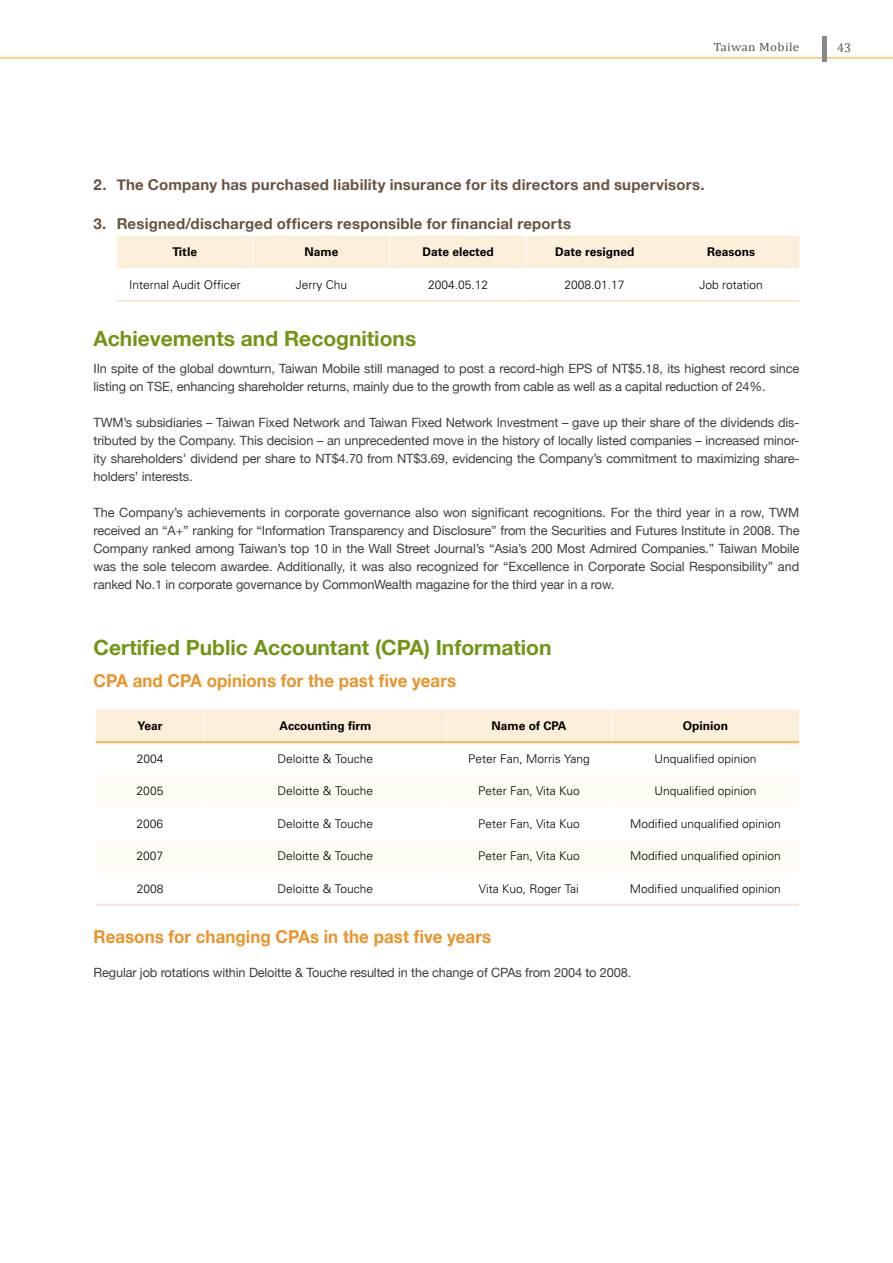
<style>
.page{position:relative;width:893px;height:1263px;background:#fff}
.page>*{position:absolute;margin:0;border:0;box-sizing:border-box;transform-origin:0 0}
.t1{font:700 21px "Helvetica Neue";color:#739513}
.t2{font:700 17.85px "Helvetica Neue";letter-spacing:.005em;color:#ea9329;scale:.95 1}
.t3{font:700 15px "Helvetica Neue";letter-spacing:.015em;color:#685240}
.t4{font:12.75px/18px "Helvetica Neue";letter-spacing:-.01em;color:#3e3e40;text-align:justify}
.t5{font:12.75px "Cambria";color:#58585a}
.t6{font:300 12px "Univers";color:#000}
.t7{font:700 12px "Univers";color:#000}
.t8{font:12px "Cambria";letter-spacing:.025em;color:#58585a;scale:1.1 1}
</style>
<div class="page">
<div style="left:117px;top:236px;width:682px;height:32px;background:#fcefd9"></div>
<hr style="left:117px;top:300px;width:136px;height:1px;background:#f8d4a4">
<hr style="left:253px;top:300px;width:137px;height:1px;background:#f8d4a4">
<hr style="left:390px;top:300px;width:136px;height:1px;background:#f8d4a4">
<hr style="left:526px;top:300px;width:137px;height:1px;background:#f8d4a4">
<hr style="left:663px;top:300px;width:136px;height:1px;background:#f8d4a4">
<hr style="left:253px;top:236px;width:1px;height:32px;background:#fff">
<hr style="left:389px;top:236px;width:1px;height:32px;background:#fff">
<hr style="left:526px;top:236px;width:1px;height:32px;background:#fff">
<div style="left:96px;top:710px;width:703px;height:31px;background:#fcefd9"></div>
<hr style="left:96px;top:904px;width:109px;height:1px;background:#f8d4a4">
<hr style="left:205px;top:904px;width:241px;height:1px;background:#f8d4a4">
<hr style="left:446px;top:904px;width:166px;height:1px;background:#f8d4a4">
<hr style="left:612px;top:904px;width:187px;height:1px;background:#f8d4a4">
<hr style="left:204px;top:710px;width:1px;height:31px;background:#fff">
<hr style="left:446px;top:710px;width:1px;height:31px;background:#fff">
<hr style="left:611px;top:710px;width:1px;height:31px;background:#fff">
<hr style="left:96px;top:741px;width:109px;height:2px;background:#f2b96a">
<hr style="left:205px;top:741px;width:241px;height:2px;background:#f2b96a">
<hr style="left:446px;top:741px;width:166px;height:2px;background:#f2b96a">
<hr style="left:612px;top:741px;width:187px;height:2px;background:#f2b96a">
<hr style="left:0;top:57px;width:893px;height:2px;background:#f4ce79">
<hr style="left:823px;top:36px;width:4px;height:26px;background:#87888a">
<p class="t8" style="left:713px;top:40px;width:80px">Taiwan Mobile</p>
<p class="t5" style="left:837px;top:40px;width:16px">43</p>
<p class="t3" style="left:94px;top:176px;width:612px">2. The Company has purchased liability insurance for its directors and supervisors.</p>
<p class="t3" style="left:94px;top:215px;width:479px">3. Resigned/discharged officers responsible for financial reports</p>
<p class="t7" style="left:173px;top:245px;width:26px">Title</p>
<p class="t7" style="left:304px;top:245px;width:36px">Name</p>
<p class="t7" style="left:422px;top:245px;width:73px">Date elected</p>
<p class="t7" style="left:555px;top:245px;width:81px">Date resigned</p>
<p class="t7" style="left:707px;top:245px;width:50px">Reasons</p>
<p class="t6" style="left:129px;top:277px;width:113px">Internal Audit Officer</p>
<p class="t6" style="left:296px;top:277px;width:53px">Jerry Chu</p>
<p class="t6" style="left:428px;top:277px;width:62px">2004.05.12</p>
<p class="t6" style="left:565px;top:277px;width:62px">2008.01.17</p>
<p class="t6" style="left:699px;top:277px;width:65px">Job rotation</p>
<h1 class="t1" style="left:94px;top:325px;width:324px">Achievements and Recognitions</h1>
<p class="t4" style="left:94px;top:360px;width:707px">IIn spite of the global downturn, Taiwan Mobile still managed to post a record-high EPS of NT$5.18, its highest record since listing on TSE, enhancing shareholder returns, mainly due to the growth from cable as well as a capital reduction of 24%.</p>
<p class="t4" style="left:94px;top:414px;width:707px">TWM’s subsidiaries – Taiwan Fixed Network and Taiwan Fixed Network Investment – gave up their share of the dividends dis&shy;tributed by the Company. This decision – an unprecedented move in the history of locally listed companies – increased minor&shy;ity shareholders’ dividend per share to NT$4.70 from NT$3.69, evidencing the Company’s commitment to maximizing share&shy;holders’ interests.</p>
<p class="t4" style="left:94px;top:504px;width:707px">The Company’s achievements in corporate governance also won significant recognitions. For the third year in a row, TWM received an “A+” ranking for “Information Transparency and Disclosure” from the Securities and Futures Institute in 2008. The Company ranked among Taiwan’s top 10 in the Wall Street Journal’s “Asia’s 200 Most Admired Companies.” Taiwan Mobile was the sole telecom awardee. Additionally, it was also recognized for “Excellence in Corporate Social Responsibility” and ranked No.1 in corporate governance by CommonWealth magazine for the third year in a row.</p>
<h1 class="t1" style="left:94px;top:635px;width:460px">Certified Public Accountant (CPA) Information</h1>
<h2 class="t2" style="left:94px;top:670px;width:383px">CPA and CPA opinions for the past five years</h2>
<p class="t7" style="left:138px;top:718px;width:26px">Year</p>
<p class="t7" style="left:279px;top:718px;width:93px">Accounting firm</p>
<p class="t7" style="left:491px;top:718px;width:77px">Name of CPA</p>
<p class="t7" style="left:683px;top:718px;width:47px">Opinion</p>
<p class="t6" style="left:137px;top:752px;width:28px">2004</p>
<p class="t6" style="left:278px;top:752px;width:97px">Deloitte &amp; Touche</p>
<p class="t6" style="left:468px;top:752px;width:123px">Peter Fan, Morris Yang</p>
<p class="t6" style="left:654px;top:752px;width:104px">Unqualified opinion</p>
<p class="t6" style="left:137px;top:784px;width:28px">2005</p>
<p class="t6" style="left:278px;top:784px;width:97px">Deloitte &amp; Touche</p>
<p class="t6" style="left:478px;top:784px;width:103px">Peter Fan, Vita Kuo</p>
<p class="t6" style="left:654px;top:784px;width:104px">Unqualified opinion</p>
<p class="t6" style="left:137px;top:816px;width:28px">2006</p>
<p class="t6" style="left:278px;top:816px;width:97px">Deloitte &amp; Touche</p>
<p class="t6" style="left:478px;top:816px;width:103px">Peter Fan, Vita Kuo</p>
<p class="t6" style="left:630px;top:816px;width:152px">Modified unqualified opinion</p>
<p class="t6" style="left:137px;top:849px;width:28px">2007</p>
<p class="t6" style="left:278px;top:849px;width:97px">Deloitte &amp; Touche</p>
<p class="t6" style="left:478px;top:849px;width:103px">Peter Fan, Vita Kuo</p>
<p class="t6" style="left:630px;top:849px;width:152px">Modified unqualified opinion</p>
<p class="t6" style="left:137px;top:881px;width:28px">2008</p>
<p class="t6" style="left:278px;top:881px;width:97px">Deloitte &amp; Touche</p>
<p class="t6" style="left:479px;top:881px;width:102px">Vita Kuo, Roger Tai</p>
<p class="t6" style="left:630px;top:881px;width:152px">Modified unqualified opinion</p>
<h2 class="t2" style="left:94px;top:926px;width:420px">Reasons for changing CPAs in the past five years</h2>
<p class="t4" style="left:94px;top:964px;width:539px">Regular job rotations within Deloitte &amp; Touche resulted in the change of CPAs from 2004 to 2008.</p>
</div>
